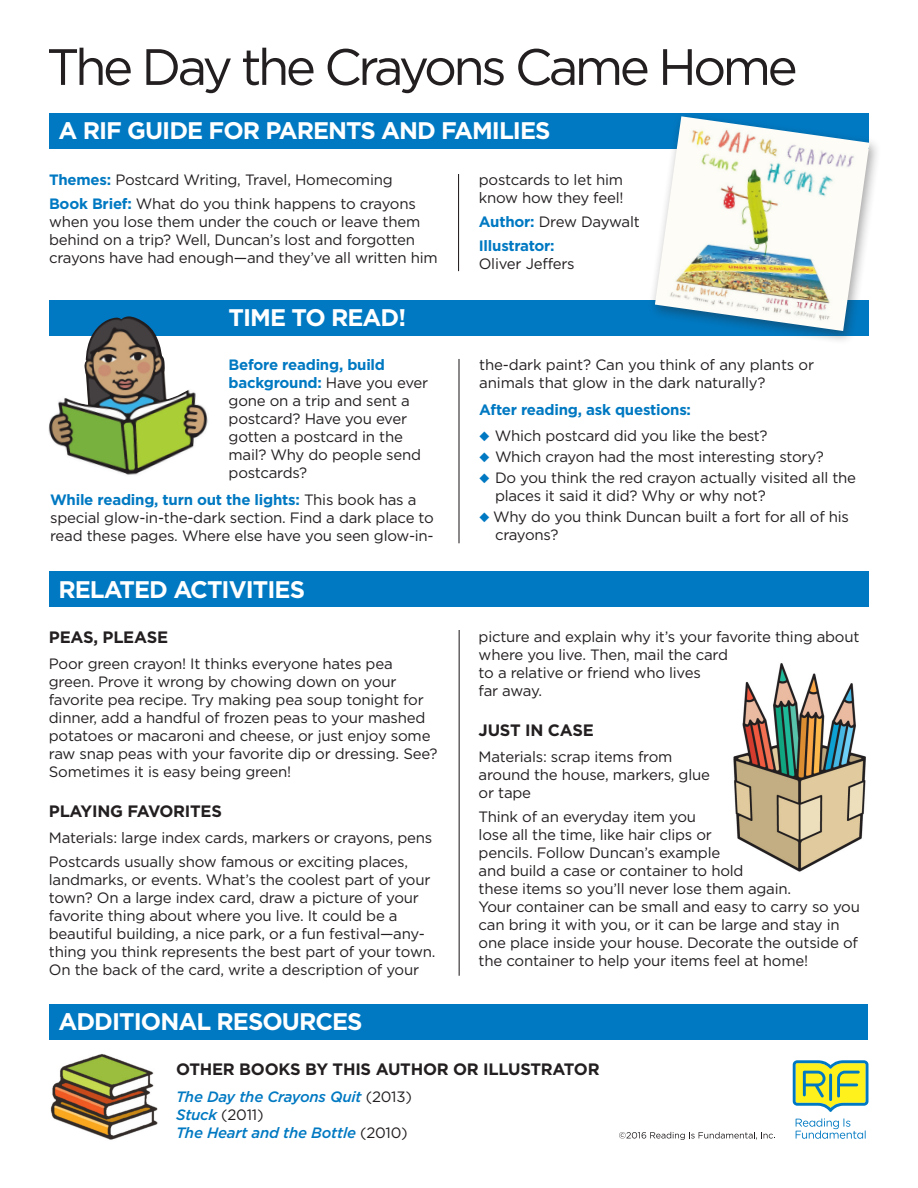
<style>
.page{position:relative;width:918px;height:1188px;background:#fff}
.page>*{position:absolute;margin:0;border:0;box-sizing:border-box;transform-origin:0 0}
.t1{font:51px "Gotham";letter-spacing:-.07em;color:#231f20}
.White_Type_in_Blue_B{font:700 24px "Gotham";letter-spacing:-.04em;color:#fff}
.Black_Subhead{font:700 16.5px "Gotham";letter-spacing:-.015em;color:#231f20}
.Related_Activities_T{font:15px/18px "Gotham";letter-spacing:-.015em;color:#231f20}
.Time_to_Read_Text{font:15px/18px "Gotham";letter-spacing:-.015em;color:#231f20}
.Themes_Text{font:15px/18px "Gotham";letter-spacing:-.015em;color:#231f20}
.Bulleted_Text{font:15px/18px "Gotham";letter-spacing:-.015em;color:#231f20}
.Additional_Resources{font:italic 500 15px "Gotham";letter-spacing:-.015em;color:#0079c2}
.First_Bulleted_Text{font:15px "Gotham";letter-spacing:-.015em;color:#231f20}
.Time_to_Read_Text-2{font:700 15px "Gotham";letter-spacing:-.015em;color:#0079c2}
.Additional_Resources-2{font:15px "Gotham";color:#231f20}
.s1{font-weight:700;color:#0079c2}
.s2{color:#0079c2}
.s3{font-weight:400;font-style:normal;color:#231f20}
.s4{font-weight:500;font-style:italic;color:#0079c2}
</style>
<div class="page">
<img style="left:733px;top:663px;width:133px;height:209px">
<div style="left:50px;top:300px;width:819px;height:36px;background:#0079c2"></div>
<div style="left:49px;top:572px;width:820px;height:36px;background:#0079c2"></div>
<hr style="left:459px;top:630px;width:1px;height:346px;background:#231f20">
<svg style="left:793px;top:1060px;width:75px;height:52px;background:#b4d06b"></svg>
<svg style="left:796px;top:1118px;width:70px;height:21px"></svg>
<svg style="left:619px;top:1132px;width:156px;height:8px"></svg>
<div style="left:50px;top:1004px;width:818px;height:36px;background:#0079c2"></div>
<hr style="left:458px;top:359px;width:2px;height:184px;background:#231f20">
<hr style="left:458px;top:174px;width:1px;height:97px;background:#231f20">
<div style="left:50px;top:113px;width:819px;height:36px;background:#0079c2"></div>
<img style="left:48px;top:316px;width:160px;height:159px">
<div style="left:648px;top:111px;width:234px;height:234px;background:#231f20;opacity:.4"></div>
<img style="left:655px;top:116px;width:215px;height:215px">
<img style="left:50px;top:1054px;width:108px;height:86px">
<p class="t1" style="left:46px;top:36px;width:753px">The Day the Crayons Came Home</p>
<p class="White_Type_in_Blue_B" style="left:58px;top:116px;width:494px">A RIF GUIDE FOR PARENTS AND FAMILIES</p>
<p class="Themes_Text" style="left:49px;top:171px;width:345px"><span class="s1">Themes:</span> Postcard Writing, Travel, Homecoming</p>
<p class="Themes_Text" style="left:49px;top:195px;width:390px"><span class="s1">Book Brief:</span> What do you think happens to crayons when you lose them under the couch or leave them behind on a trip? Well, Duncan’s lost and forgotten crayons have had enough—and they’ve all written him</p>
<p class="White_Type_in_Blue_B" style="left:229px;top:303px;width:179px">TIME TO READ!</p>
<p class="Time_to_Read_Text" style="left:229px;top:356px;width:201px"><span class="s1">Before reading, build background:</span> Have you ever gone on a trip and sent a postcard? Have you ever gotten a postcard in the mail? Why do people send postcards?</p>
<p class="Time_to_Read_Text" style="left:50px;top:491px;width:385px"><span class="s1">While reading, turn out the lights:</span> This book has a special glow-in-the-dark section. Find a dark place to read these pages. Where else have you seen glow-in-</p>
<p class="White_Type_in_Blue_B" style="left:58px;top:575px;width:248px">RELATED ACTIVITIES</p>
<p class="Black_Subhead" style="left:49px;top:627px;width:121px">PEAS, PLEASE</p>
<p class="Related_Activities_T" style="left:49px;top:654px;width:390px">Poor green crayon! It thinks everyone hates pea green. Prove it wrong by chowing down on your favorite pea recipe. Try making pea soup tonight for dinner, add a handful of frozen peas to your mashed potatoes or macaroni and cheese, or just enjoy some raw snap peas with your favorite dip or dressing. See?<br>Sometimes it is easy being green!</p>
<p class="Black_Subhead" style="left:49px;top:801px;width:175px">PLAYING FAVORITES</p>
<p class="Related_Activities_T" style="left:49px;top:828px;width:385px">Materials: large index cards, markers or crayons, pens</p>
<p class="Related_Activities_T" style="left:49px;top:852px;width:388px">Postcards usually show famous or exciting places, landmarks, or events. What’s the coolest part of your town? On a large index card, draw a picture of your favorite thing about where you live. It could be a beautiful building, a nice park, or a fun festival—any&shy;thing you think represents the best part of your town.<br>On the back of the card, write a description of your</p>
<p class="Themes_Text" style="left:479px;top:171px;width:146px">postcards to let him know how they feel!</p>
<p class="Themes_Text" style="left:479px;top:213px;width:163px"><span class="s1">Author:</span> Drew Daywalt</p>
<p class="Themes_Text" style="left:479px;top:237px;width:97px"><span class="s1">Illustrator:<br></span>Oliver Jeffers</p>
<p class="Time_to_Read_Text" style="left:479px;top:356px;width:336px">the-dark paint? Can you think of any plants or animals that glow in the dark naturally?</p>
<p class="Time_to_Read_Text-2" style="left:479px;top:401px;width:213px">After reading, ask questions:</p>
<p class="First_Bulleted_Text" style="left:479px;top:427px;width:290px"><span class="s2">◆</span> Which postcard did you like the best?</p>
<p class="Bulleted_Text" style="left:479px;top:448px;width:346px"><span class="s2">◆</span> Which crayon had the most interesting story?</p>
<p class="Bulleted_Text" style="left:495px;top:469px;width:363px;text-indent:-16px"><span class="s2">◆</span> Do you think the red crayon actually visited all the places it said it did? Why or why not?</p>
<p class="Bulleted_Text" style="left:495px;top:508px;width:356px;text-indent:-16px"><span class="s2">◆</span> Why do you think Duncan built a fort for all of his crayons?</p>
<p class="Related_Activities_T" style="left:479px;top:628px;width:382px">picture and explain why it’s your favorite thing about where you live. Then, mail the card<br>to a relative or friend who lives<br>far away.</p>
<p class="Black_Subhead" style="left:479px;top:721px;width:117px">JUST IN CASE</p>
<p class="Related_Activities_T" style="left:479px;top:748px;width:233px">Materials: scrap items from around the house, markers, glue or tape</p>
<p class="Related_Activities_T" style="left:479px;top:808px;width:219px">Think of an everyday item you</p>
<p class="Related_Activities_T" style="left:479px;top:826px;width:235px">lose all the time, like hair clips or</p>
<p class="Related_Activities_T" style="left:479px;top:844px;width:383px">pencils. Follow Duncan’s example<br>and build a case or container to hold<br>these items so you’ll never lose them again.<br>Your container can be small and easy to carry so you can bring it with you, or it can be large and stay in one place inside your house. Decorate the outside of the container to help your items feel at home!</p>
<p class="White_Type_in_Blue_B" style="left:58px;top:1007px;width:306px">ADDITIONAL RESOURCES</p>
<p class="Black_Subhead" style="left:176px;top:1059px;width:425px">OTHER BOOKS BY THIS AUTHOR OR ILLUSTRATOR</p>
<p class="Additional_Resources" style="left:176px;top:1088px;width:237px">The Day the Crayons Quit <span class="s3">(2013)</span></p>
<p class="Additional_Resources-2" style="left:176px;top:1106px;width:89px"><span class="s4">Stuck</span> (2011)</p>
<p class="Additional_Resources" style="left:176px;top:1124px;width:233px">The Heart and the Bottle <span class="s3">(2010)</span></p>
</div>
